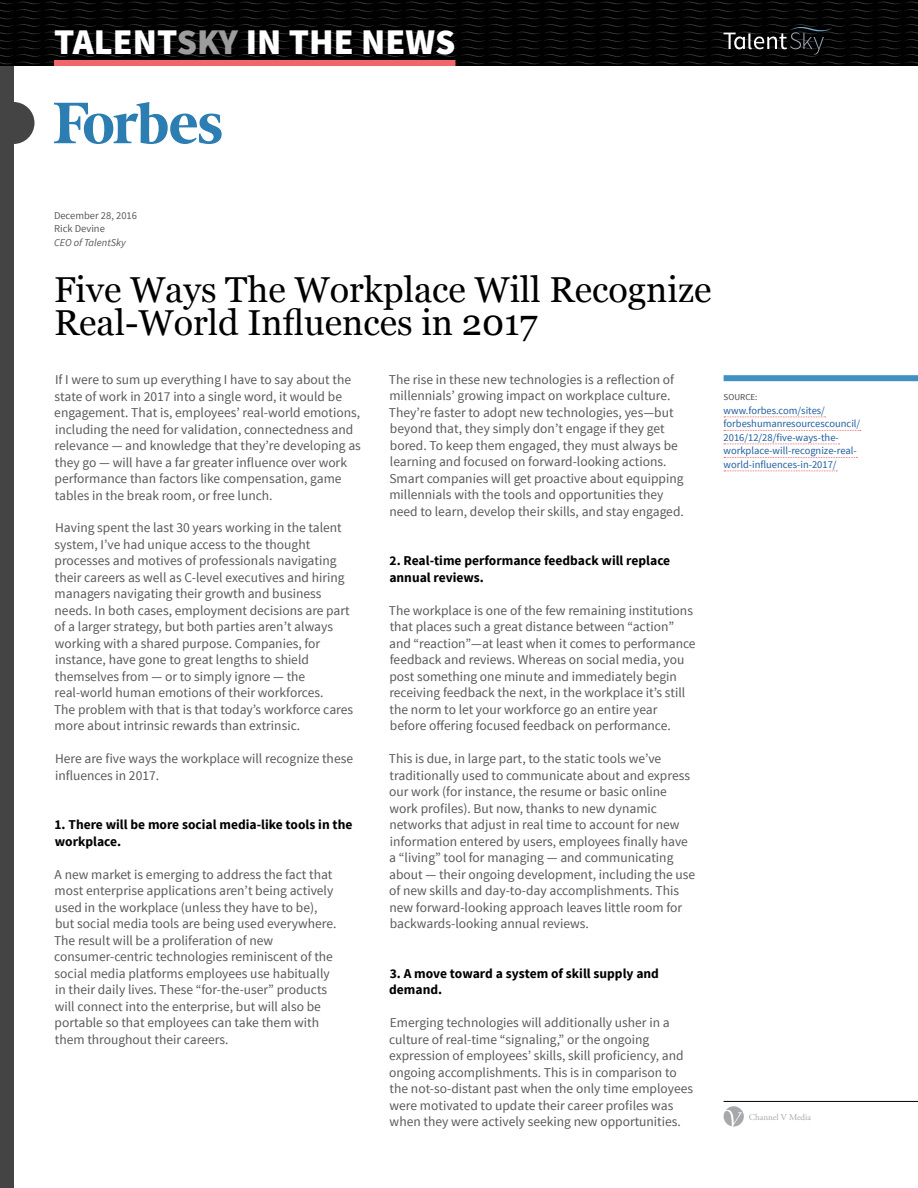
<style>
.page{position:relative;width:918px;height:1188px;background:#fff}
.page>*{position:absolute;margin:0;border:0;box-sizing:border-box;transform-origin:0 0}
.t1{font:36px/33px "Georgia";color:#000}
.t2{font:900 36px "Source Sans Pro";color:#fff}
.t3{font:13.5px/16.5px "Source Sans Pro";color:#58595b}
.t4{font:700 13.5px/16.5px "Source Sans Pro";color:#000}
.t5{font:10.5px/13.5px "Source Sans Pro";color:#215e9e}
.t6{font:10.5px/13.5px "Source Sans Pro";color:#58595b}
.t7{font:italic 10.5px "Source Sans Pro";color:#58595b}
.t8{font:9px "Adobe Garamond Pro";color:#a6a8ab}
.t9{font:9px "Source Sans Pro";color:#444}
.s1{color:#9c9c9c}
</style>
<div class="page">
<svg style="left:724px;top:1106px;width:20px;height:21px"></svg>
<hr style="left:724px;top:1101px;width:194px;height:1px;background:#000">
<div style="left:0;top:66px;width:14px;height:1122px;background:#444"></div>
<svg style="left:14px;top:102px;width:21px;height:42px"></svg>
<div style="left:0;top:0;width:918px;height:66px;background:#000"></div>
<svg style="left:0;top:2px;width:918px;height:62px"></svg>
<div style="left:54px;top:60px;width:401px;height:6px;background:#f1666a"></div>
<div style="left:724px;top:375px;width:194px;height:6px;background:#4190c2"></div>
<svg style="left:54px;top:102px;width:168px;height:42px"></svg>
<svg style="left:724px;top:417px;width:102px;height:1px"></svg>
<svg style="left:724px;top:430px;width:137px;height:1px"></svg>
<svg style="left:724px;top:444px;width:116px;height:1px"></svg>
<svg style="left:724px;top:457px;width:133px;height:1px"></svg>
<svg style="left:724px;top:471px;width:113px;height:1px"></svg>
<h1 class="t2" style="left:54px;top:19px;width:403px">TALENT<span class="s1">SKY</span> IN THE NEWS</h1>
<p class="t6" style="left:54px;top:209px;width:84px">December 28, 2016<br>Rick Devine</p>
<p class="t7" style="left:54px;top:236px;width:73px">CEO of TalentSky</p>
<h1 class="t1" style="left:54px;top:271px;width:659px">Five Ways The Workplace Will Recognize<br>Real-World Influences in 2017</h1>
<p class="t3" style="left:54px;top:372px;width:308px">If I were to sum up everything I have to say about the state of work in 2017 into a single word, it would be engagement. That is, employees’ real-world emotions, including the need for validation, connectedness and relevance — and knowledge that they’re developing as they go — will have a far greater influence over work performance than factors like compensation, game tables in the break room, or free lunch.</p>
<p class="t3" style="left:54px;top:520px;width:301px">Having spent the last 30 years working in the talent system, I’ve had unique access to the thought processes and motives of professionals navigating their careers as well as C-level executives and hiring managers navigating their growth and business needs. In both cases, employment decisions are part of a larger strategy, but both parties aren’t always working with a shared purpose. Companies, for instance, have gone to great lengths to shield themselves from — or to simply ignore — the real-world human emotions of their workforces.<br>The problem with that is that today’s workforce cares more about intrinsic rewards than extrinsic.</p>
<p class="t3" style="left:55px;top:751px;width:300px">Here are five ways the workplace will recognize these influences in 2017.</p>
<p class="t4" style="left:55px;top:817px;width:299px">1. There will be more social media-like tools in the workplace.</p>
<p class="t3" style="left:54px;top:866px;width:284px">A new market is emerging to address the fact that most enterprise applications aren’t being actively used in the workplace (unless they have to be), but social media tools are being used everywhere.<br>The result will be a proliferation of new consumer-centric technologies reminiscent of the social media platforms employees use habitually in their daily lives. These “for-the-user” products will connect into the enterprise, but will also be portable so that employees can take them with them throughout their careers.</p>
<p class="t3" style="left:389px;top:371px;width:297px">The rise in these new technologies is a reflection of millennials’ growing impact on workplace culture.<br>They’re faster to adopt new technologies, yes—but beyond that, they simply don’t engage if they get bored. To keep them engaged, they must always be learning and focused on forward-looking actions.<br>Smart companies will get proactive about equipping millennials with the tools and opportunities they need to learn, develop their skills, and stay engaged.</p>
<p class="t4" style="left:389px;top:553px;width:282px">2. Real-time performance feedback will replace annual reviews.</p>
<p class="t3" style="left:389px;top:602px;width:308px">The workplace is one of the few remaining institutions that places such a great distance between “action” and “reaction”—at least when it comes to performance feedback and reviews. Whereas on social media, you post something one minute and immediately begin receiving feedback the next, in the workplace it’s still the norm to let your workforce go an entire year before offering focused feedback on performance.</p>
<p class="t3" style="left:389px;top:751px;width:308px">This is due, in large part, to the static tools we’ve traditionally used to communicate about and express our work (for instance, the resume or basic online work profiles). But now, thanks to new dynamic networks that adjust in real time to account for new information entered by users, employees finally have a “living” tool for managing — and communicating about — their ongoing development, including the use of new skills and day-to-day accomplishments. This new forward-looking approach leaves little room for backwards-looking annual reviews.</p>
<p class="t4" style="left:389px;top:966px;width:271px">3. A move toward a system of skill supply and demand.</p>
<p class="t3" style="left:389px;top:1015px;width:306px">Emerging technologies will additionally usher in a culture of real-time “signaling,” or the ongoing expression of employees’ skills, skill proficiency, and ongoing accomplishments. This is in comparison to the not-so-distant past when the only time employees were motivated to update their career profiles was when they were actively seeking new opportunities.</p>
<p class="t9" style="left:724px;top:392px;width:35px">SOURCE:</p>
<p class="t5" style="left:724px;top:404px;width:138px">www.forbes.com/sites/ forbeshumanresourcescouncil/<br>2016/12/28/five-ways-the&shy;workplace-will-recognize-real&shy;world-influences-in-2017/</p>
<p class="t8" style="left:749px;top:1111px;width:64px">Channel V Media</p>
</div>
